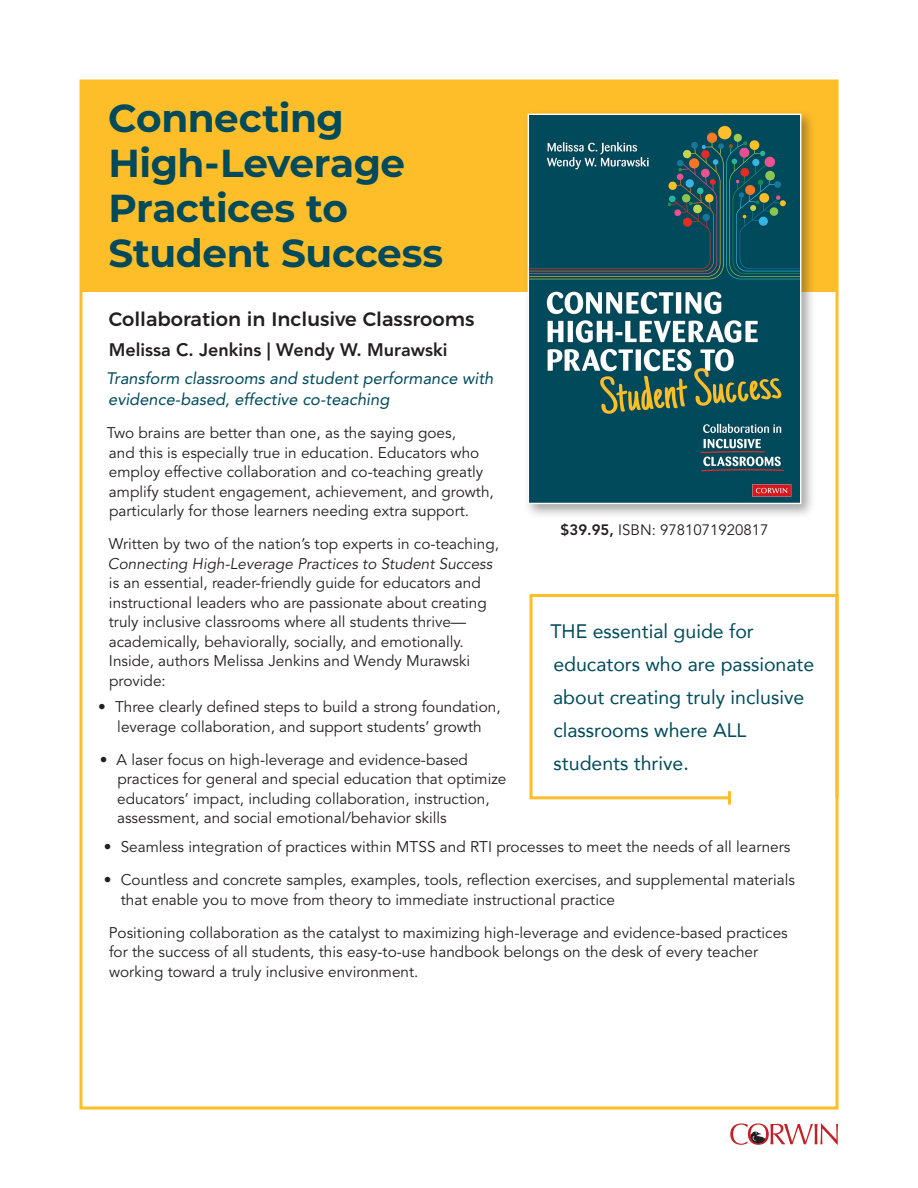
<style>
.page{position:relative;width:918px;height:1188px;background:#fff}
.page>*{position:absolute;margin:0;border:0;box-sizing:border-box;transform-origin:0 0}
.Book_Title{font:700 39px/45px "Montserrat";letter-spacing:-.01em;color:#004a5b}
.Quote_Text{font:19.5px/33px "Avenir";color:#004a5b}
.Subtitle{font:500 19.5px "Montserrat";color:#231f20}
.Authors{font:800 18px "Avenir LT Std";color:#231f20}
.Body_Text{font:italic 16.5px/21px "Avenir LT Std";color:#004a5b}
.Body_Text-2{font:15.3px/19.5px "Avenir LT Std";color:#231f20}
.Price_Line{font:15px "Avenir LT Std";color:#231f20}
.s1{font-style:italic}
.s2{font-weight:800}
</style>
<div class="page">
<svg style="left:730px;top:1123px;width:108px;height:22px"></svg>
<div style="left:81px;top:81px;width:756px;height:211px;background:#febe2a"></div>
<div style="left:523px;top:109px;width:293px;height:410px;background:#231f20;opacity:.4"></div>
<img style="left:530px;top:116px;width:269px;height:386px">
<div style="left:528px;top:114px;width:273px;height:390px;border:1px solid #fff"></div>
<svg style="left:529px;top:592px;width:310px;height:209px"></svg>
<hr style="left:728px;top:791px;width:3px;height:14px;background:#febe2a">
<p class="Book_Title" style="left:108px;top:94px;width:337px">Connecting<br>High-Leverage<br>Practices to<br>Student Success</p>
<p class="Subtitle" style="left:109px;top:303px;width:367px">Collaboration in Inclusive Classrooms</p>
<p class="Authors" style="left:109px;top:339px;width:340px">Melissa C. Jenkins | Wendy W. Murawski</p>
<p class="Body_Text" style="left:106px;top:368px;width:389px">Transform classrooms and student performance with evidence-based, effective co-teaching</p>
<p class="Body_Text-2" style="left:107px;top:423px;width:388px">Two brains are better than one, as the saying goes,<br>and this is especially true in education. Educators who employ effective collaboration and co-teaching greatly amplify student engagement, achievement, and growth, particularly for those learners needing extra support.</p>
<p class="Body_Text-2" style="left:108px;top:534px;width:393px">Written by two of the nation’s top experts in co-teaching, <span class="s1">Connecting High-Leverage Practices to Student Success </span>is an essential, reader-friendly guide for educators and instructional leaders who are passionate about creating truly inclusive classrooms where all students thrive— academically, behaviorally, socially, and emotionally.<br>Inside, authors Melissa Jenkins and Wendy Murawski provide:</p>
<p class="Body_Text-2" style="left:98px;top:698px;width:404px;text-align:center">• Three clearly defined steps to build a strong foundation, leverage collaboration, and support students’ growth</p>
<p class="Body_Text-2" style="left:117px;top:750px;width:391px;text-indent:-17px">• A laser focus on high-leverage and evidence-based practices for general and special education that optimize educators’ impact, including collaboration, instruction, assessment, and social emotional/behavior skills</p>
<p class="Price_Line" style="left:561px;top:521px;width:209px"><span class="s2">$39.95,</span> ISBN: 9781071920817</p>
<p class="Quote_Text" style="left:550px;top:615px;width:265px">THE essential guide for educators who are passionate about creating truly inclusive classrooms where ALL students thrive.</p>
<p class="Body_Text-2" style="left:104px;top:838px;width:688px">• Seamless integration of practices within MTSS and RTI processes to meet the needs of all learners</p>
<p class="Body_Text-2" style="left:121px;top:871px;width:676px;text-indent:-17px">• Countless and concrete samples, examples, tools, reflection exercises, and supplemental materials that enable you to move from theory to immediate instructional practice</p>
<p class="Body_Text-2" style="left:109px;top:923px;width:681px">Positioning collaboration as the catalyst to maximizing high-leverage and evidence-based practices for the success of all students, this easy-to-use handbook belongs on the desk of every teacher working toward a truly inclusive environment.</p>
</div>
